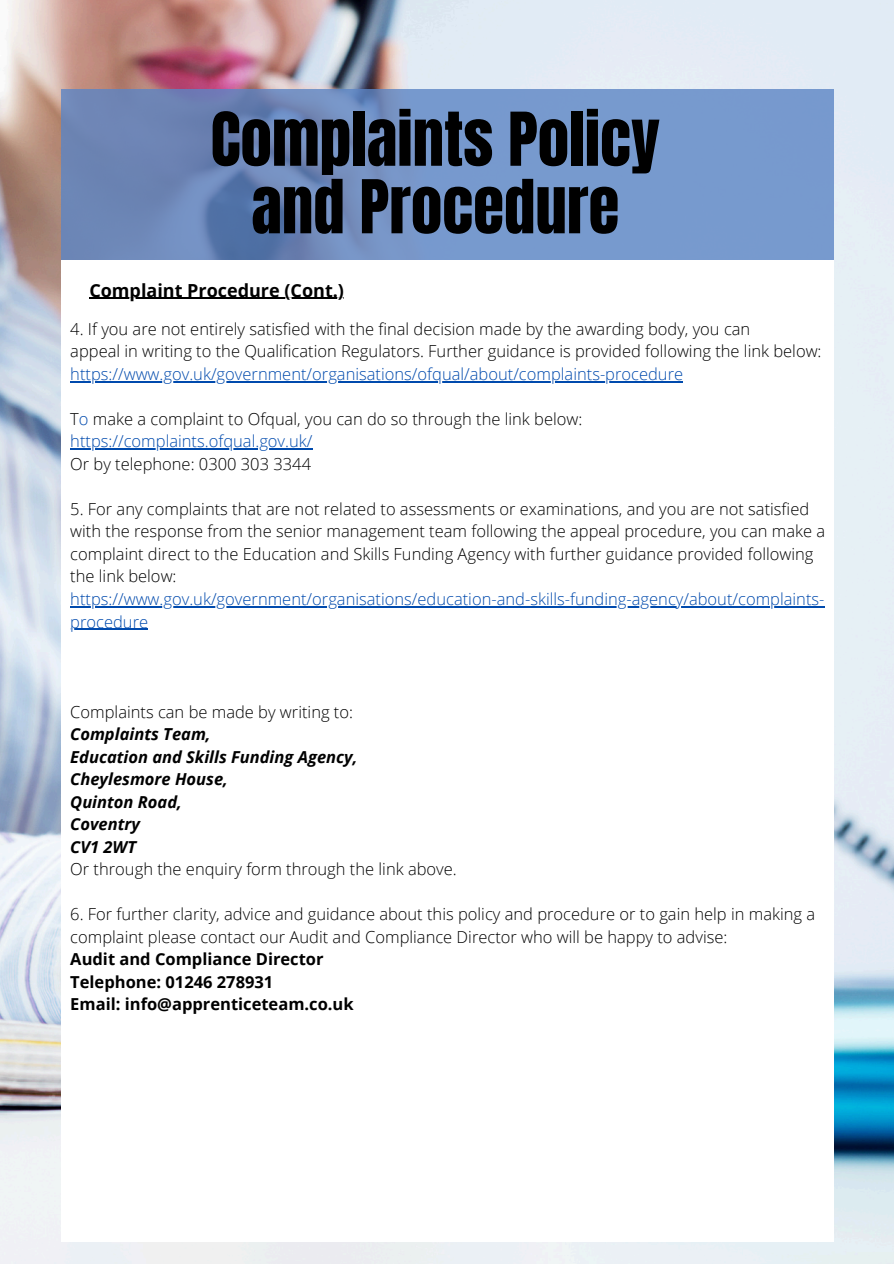
<style>
.page{position:relative;width:894px;height:1264px;background:#fff}
.page>*{position:absolute;margin:0;border:0;box-sizing:border-box;transform-origin:0 0}
.t1{font:63px/67.5px "Anton";color:#000;text-align:center}
.t2{font:700 18px "Open Sans";color:#000}
.t3{font:300 16.5px/22.5px "Open Sans";color:#000}
.t4{font:300 16.5px "Open Sans";color:#004aad}
.t5{font:italic 700 16.5px "Open Sans";color:#000}
.t6{font:700 16.5px "Open Sans";color:#000}
.s1{color:#004aad}
</style>
<div class="page">
<img style="left:0;top:0;width:893px;height:1263px">
<svg style="left:61px;top:89px;width:772px;height:171px;background:#7291c4"></svg>
<div style="left:61px;top:260px;width:772px;height:981px;background:#fff"></div>
<hr style="left:70px;top:381px;width:613px;height:1px;background:#004aad">
<hr style="left:70px;top:448px;width:242px;height:1px;background:#004aad">
<hr style="left:70px;top:606px;width:754px;height:1px;background:#004aad">
<hr style="left:70px;top:628px;width:78px;height:1px;background:#004aad">
<hr style="left:89px;top:298px;width:255px;height:1px;background:#000">
<h1 class="t1" style="left:211px;top:106px;width:451px">Complaints Policy and Procedure</h1>
<p class="t2" style="left:89px;top:277px;width:256px">Complaint Procedure (Cont.)</p>
<p class="t3" style="left:70px;top:317px;width:681px">4. If you are not entirely satisfied with the final decision made by the awarding body, you can</p>
<p class="t3" style="left:70px;top:340px;width:752px">appeal in writing to the Qualification Regulators. Further guidance is provided following the link below:</p>
<p class="t4" style="left:70px;top:362px;width:614px">https://www.gov.uk/government/organisations/ofqual/about/complaints-procedure</p>
<p class="t3" style="left:70px;top:407px;width:513px">T<span class="s1">o</span> make a complaint to Ofqual, you can do so through the link below:</p>
<p class="t4" style="left:70px;top:430px;width:243px">https://complaints.ofqual.gov.uk/</p>
<p class="t3" style="left:70px;top:452px;width:242px">Or by telephone: 0300 303 3344</p>
<p class="t3" style="left:70px;top:497px;width:756px">5. For any complaints that are not related to assessments or examinations, and you are not satisfied with the response from the senior management team following the appeal procedure, you can make a complaint direct to the Education and Skills Funding Agency with further guidance provided following the link below:</p>
<p class="t4" style="left:70px;top:587px;width:755px">https://www.gov.uk/government/organisations/education-and-skills-funding-agency/about/complaints-</p>
<p class="t4" style="left:70px;top:610px;width:79px">procedure</p>
<p class="t3" style="left:70px;top:700px;width:284px">Complaints can be made by writing to:</p>
<p class="t5" style="left:70px;top:722px;width:142px">Complaints Team,</p>
<p class="t5" style="left:70px;top:745px;width:288px">Education and Skills Funding Agency,</p>
<p class="t5" style="left:70px;top:767px;width:159px">Cheylesmore House,</p>
<p class="t5" style="left:70px;top:790px;width:113px">Quinton Road,</p>
<p class="t5" style="left:70px;top:812px;width:71px">Coventry</p>
<p class="t5" style="left:70px;top:835px;width:67px">CV1 2WT</p>
<p class="t3" style="left:70px;top:857px;width:388px">Or through the enquiry form through the link above.</p>
<p class="t3" style="left:70px;top:902px;width:746px">6. For further clarity, advice and guidance about this policy and procedure or to gain help in making a complaint please contact our Audit and Compliance Director who will be happy to advise:</p>
<p class="t6" style="left:70px;top:947px;width:255px">Audit and Compliance Director</p>
<p class="t6" style="left:70px;top:970px;width:204px">Telephone: 01246 278931</p>
<p class="t6" style="left:70px;top:992px;width:285px">Email: info@apprenticeteam.co.uk</p>
</div>
